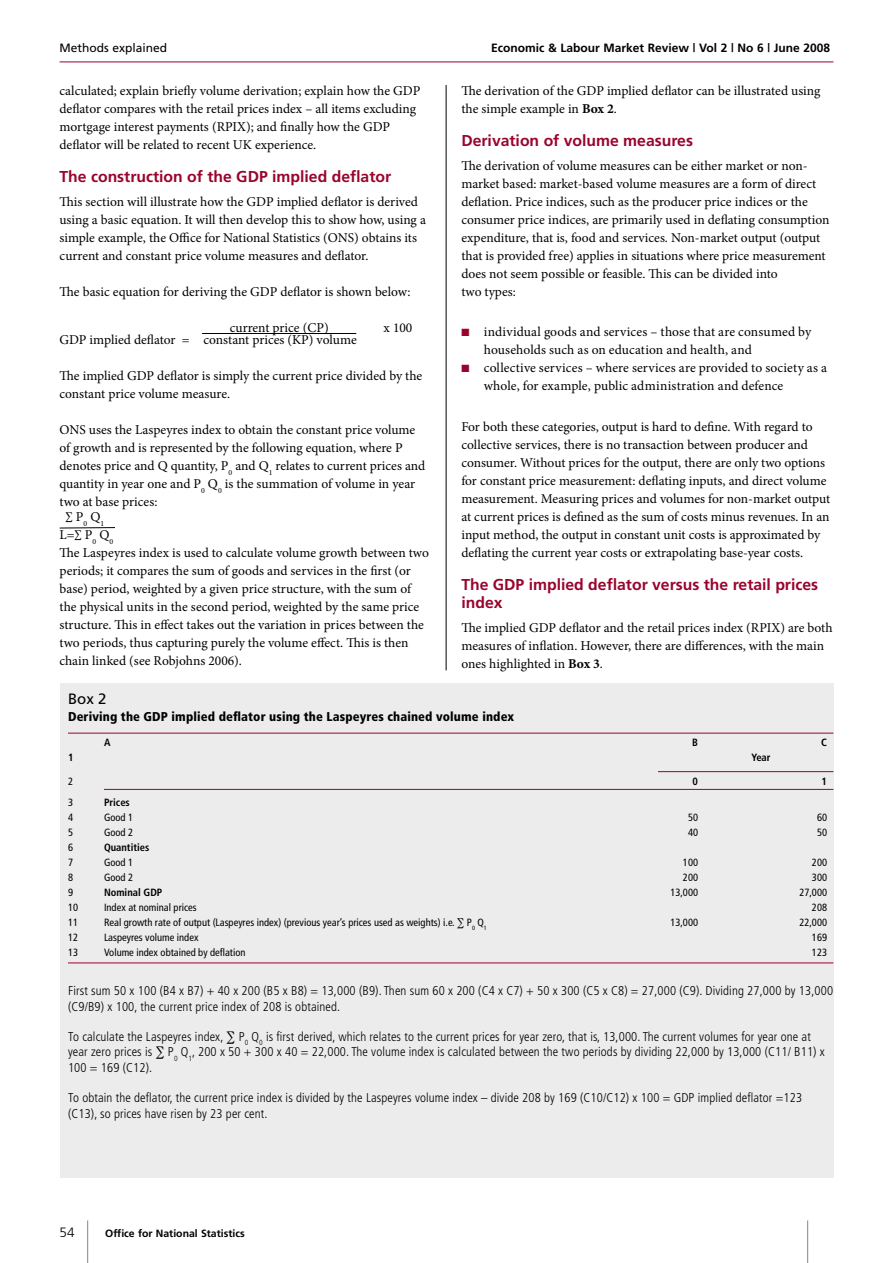
<style>
.page{position:relative;width:893px;height:1263px;background:#fff}
.page>*{position:absolute;margin:0;border:0;box-sizing:border-box;transform-origin:0 0}
.t1{font:700 15.75px/18px "Frutiger";color:#99042e}
.t2{font:15px "Frutiger";color:#000}
.t3{font:13.5px/18px "Minion Pro";color:#000}
.t4{font:300 13.5px "Frutiger";color:#000}
.t5{font:300 condensed 12.75px/15.3px "Frutiger";letter-spacing:.01em;color:#000}
.t6{font:900 condensed 12.75px "Frutiger";letter-spacing:.01em;color:#000}
.t7{font:700 12px "Frutiger";color:#000}
.t8{font:12px "Frutiger";color:#000}
.t9{font:condensed 10.5px "Frutiger";color:#000}
.t10{font:700 condensed 10.5px "Frutiger";color:#000}
.t11{font:700 10.5px "Frutiger";color:#000}
.t12{font:10.5px "Zapf Dingbats ITC";color:#99042e}
.s1{font-weight:700}
</style>
<div class="page">
<hr style="left:60px;top:62px;width:773px;height:1px;background:#99042e">
<hr style="left:87px;top:1220px;width:1px;height:43px;background:#878889">
<hr style="left:807px;top:1220px;width:1px;height:43px;background:#878889">
<hr style="left:446px;top:85px;width:1px;height:585px;background:#000">
<hr style="left:202px;top:333px;width:154px;height:1px;background:#000">
<div style="left:60px;top:684px;width:773px;height:494px;background:#ececed"></div>
<hr style="left:68px;top:733px;width:765px;height:1px;background:#99042e">
<hr style="left:68px;top:771px;width:765px;height:1px;background:#99042e">
<hr style="left:68px;top:789px;width:765px;height:1px;background:#99042e">
<hr style="left:68px;top:962px;width:765px;height:1px;background:#99042e">
<div style="left:67px;top:768px;width:591px;height:8px;background:#ececed"></div>
<div style="left:66px;top:786px;width:38px;height:9px;background:#ececed"></div>
<hr style="left:60px;top:527px;width:55px;height:1px;background:#000">
<p class="t8" style="left:60px;top:41px;width:109px">Methods explained</p>
<p class="t7" style="left:491px;top:41px;width:341px">Economic &amp; Labour Market Review | Vol 2 | No 6 | June 2008</p>
<p class="t3" style="left:60px;top:82px;width:362px">calculated; explain briefly volume derivation; explain how the GDP deflator compares with the retail prices index – all items excluding mortgage interest payments (RPIX); and finally how the GDP deflator will be related to recent UK experience.</p>
<p class="t1" style="left:60px;top:167px;width:333px">The construction of the GDP implied deflator</p>
<p class="t3" style="left:60px;top:193px;width:368px">This section will illustrate how the GDP implied deflator is derived using a basic equation. It will then develop this to show how, using a simple example, the Office for National Statistics (ONS) obtains its current and constant price volume measures and deflator.</p>
<p class="t3" style="left:60px;top:283px;width:352px">The basic equation for deriving the GDP deflator is shown below:</p>
<p class="t3" style="left:230px;top:319px;width:100px">current price (CP)</p>
<p class="t3" style="left:384px;top:319px;width:30px">x 100</p>
<p class="t3" style="left:60px;top:331px;width:299px">GDP implied deflator = constant prices (KP) volume</p>
<p class="t3" style="left:60px;top:367px;width:364px">The implied GDP deflator is simply the current price divided by the constant price volume measure.</p>
<p class="t3" style="left:60px;top:421px;width:367px">ONS uses the Laspeyres index to obtain the constant price volume of growth and is represented by the following equation, where P denotes price and Q quantity, P<sub>0</sub> and Q<sub>1</sub> relates to current prices and quantity in year one and P<sub>0</sub> Q<sub>0</sub> is the summation of volume in year two at base prices:</p>
<p class="t3" style="left:60px;top:508px;width:371px;text-indent:6px">∑ P<sub>0</sub> Q<sub>1<br></sub>L=∑ P<sub>0</sub> Q<sub>0<br></sub>The Laspeyres index is used to calculate volume growth between two periods; it compares the sum of goods and services in the first (or base) period, weighted by a given price structure, with the sum of the physical units in the second period, weighted by the same price structure. This in effect takes out the variation in prices between the two periods, thus capturing purely the volume effect. This is then chain linked (see Robjohns 2006).</p>
<p class="t3" style="left:461px;top:82px;width:361px">The derivation of the GDP implied deflator can be illustrated using the simple example in <span class="s1">Box 2</span>.</p>
<p class="t1" style="left:461px;top:131px;width:233px">Derivation of volume measures</p>
<p class="t3" style="left:461px;top:157px;width:370px">The derivation of volume measures can be either market or non&shy;market based: market-based volume measures are a form of direct deflation. Price indices, such as the producer price indices or the consumer price indices, are primarily used in deflating consumption expenditure, that is, food and services. Non-market output (output that is provided free) applies in situations where price measurement does not seem possible or feasible. This can be divided into<br>two types:</p>
<p class="t3" style="left:484px;top:323px;width:345px">individual goods and services – those that are consumed by households such as on education and health, and<br>collective services – where services are provided to society as a whole, for example, public administration and defence</p>
<p class="t3" style="left:461px;top:417px;width:370px">For both these categories, output is hard to define. With regard to collective services, there is no transaction between producer and consumer. Without prices for the output, there are only two options for constant price measurement: deflating inputs, and direct volume measurement. Measuring prices and volumes for non-market output at current prices is defined as the sum of costs minus revenues. In an input method, the output in constant unit costs is approximated by deflating the current year costs or extrapolating base-year costs.</p>
<p class="t1" style="left:461px;top:575px;width:358px">The GDP implied deflator versus the retail prices index</p>
<p class="t3" style="left:461px;top:619px;width:373px">The implied GDP deflator and the retail prices index (RPIX) are both measures of inflation. However, there are differences, with the main ones highlighted in <span class="s1">Box 3</span>.</p>
<p class="t12" style="left:461px;top:328px;width:9px">■</p>
<p class="t12" style="left:461px;top:364px;width:9px">■</p>
<p class="t2" style="left:68px;top:690px;width:40px">Box 2</p>
<p class="t6" style="left:68px;top:709px;width:448px">Deriving the GDP implied deflator using the Laspeyres chained volume index</p>
<p class="t10" style="left:104px;top:736px;width:8px">A</p>
<p class="t10" style="left:692px;top:736px;width:7px">B</p>
<p class="t10" style="left:821px;top:736px;width:7px">C</p>
<p class="t10" style="left:68px;top:751px;width:7px">1</p>
<p class="t10" style="left:751px;top:751px;width:21px">Year</p>
<p class="t9" style="left:68px;top:775px;width:7px">2</p>
<p class="t10" style="left:693px;top:775px;width:7px">0</p>
<p class="t10" style="left:822px;top:775px;width:7px">1</p>
<p class="t9" style="left:68px;top:796px;width:7px">3</p>
<p class="t10" style="left:104px;top:796px;width:27px">Prices</p>
<p class="t9" style="left:68px;top:811px;width:7px">4</p>
<p class="t9" style="left:104px;top:811px;width:31px">Good 1</p>
<p class="t9" style="left:688px;top:811px;width:12px">50</p>
<p class="t9" style="left:817px;top:811px;width:12px">60</p>
<p class="t9" style="left:68px;top:826px;width:7px">5</p>
<p class="t9" style="left:104px;top:826px;width:31px">Good 2</p>
<p class="t9" style="left:688px;top:826px;width:12px">40</p>
<p class="t9" style="left:817px;top:826px;width:12px">50</p>
<p class="t9" style="left:68px;top:841px;width:7px">6</p>
<p class="t10" style="left:104px;top:841px;width:47px">Quantities</p>
<p class="t9" style="left:68px;top:856px;width:7px">7</p>
<p class="t9" style="left:104px;top:856px;width:31px">Good 1</p>
<p class="t9" style="left:683px;top:856px;width:17px">100</p>
<p class="t9" style="left:812px;top:856px;width:17px">200</p>
<p class="t9" style="left:68px;top:871px;width:7px">8</p>
<p class="t9" style="left:104px;top:871px;width:31px">Good 2</p>
<p class="t9" style="left:683px;top:871px;width:17px">200</p>
<p class="t9" style="left:812px;top:871px;width:17px">300</p>
<p class="t9" style="left:68px;top:886px;width:7px">9</p>
<p class="t10" style="left:104px;top:886px;width:60px">Nominal GDP</p>
<p class="t9" style="left:670px;top:886px;width:29px">13,000</p>
<p class="t9" style="left:799px;top:886px;width:29px">27,000</p>
<p class="t9" style="left:68px;top:901px;width:12px">10</p>
<p class="t9" style="left:104px;top:901px;width:94px">Index at nominal prices</p>
<p class="t9" style="left:812px;top:901px;width:17px">208</p>
<p class="t9" style="left:68px;top:916px;width:12px">11</p>
<p class="t9" style="left:104px;top:916px;width:384px">Real growth rate of output (Laspeyres index) (previous year’s prices used as weights) i.e. ∑ P<sub>0</sub> Q<sub>1</sub></p>
<p class="t9" style="left:670px;top:916px;width:29px">13,000</p>
<p class="t9" style="left:799px;top:916px;width:29px">22,000</p>
<p class="t9" style="left:68px;top:931px;width:12px">12</p>
<p class="t9" style="left:104px;top:931px;width:96px">Laspeyres volume index</p>
<p class="t9" style="left:812px;top:931px;width:17px">169</p>
<p class="t9" style="left:68px;top:946px;width:12px">13</p>
<p class="t9" style="left:104px;top:946px;width:143px">Volume index obtained by deflation</p>
<p class="t9" style="left:812px;top:946px;width:17px">123</p>
<p class="t5" style="left:68px;top:983px;width:767px">First sum 50 x 100 (B4 x B7) + 40 x 200 (B5 x B8) = 13,000 (B9). Then sum 60 x 200 (C4 x C7) + 50 x 300 (C5 x C8) = 27,000 (C9). Dividing 27,000 by 13,000 (C9/B9) x 100, the current price index of 208 is obtained.</p>
<p class="t5" style="left:68px;top:1029px;width:758px">To calculate the Laspeyres index, ∑ P<sub>0</sub> Q<sub>0</sub> is first derived, which relates to the current prices for year zero, that is, 13,000. The current volumes for year one at year zero prices is ∑ P<sub>0</sub> Q<sub>1</sub>, 200 x 50 + 300 x 40 = 22,000. The volume index is calculated between the two periods by dividing 22,000 by 13,000 (C11/ B11) x<br>100 = 169 (C12).</p>
<p class="t5" style="left:68px;top:1090px;width:736px">To obtain the deflator, the current price index is divided by the Laspeyres volume index – divide 208 by 169 (C10/C12) x 100 = GDP implied deflator =123 (C13), so prices have risen by 23 per cent.</p>
<p class="t4" style="left:60px;top:1225px;width:17px">54</p>
<p class="t11" style="left:105px;top:1227px;width:141px">Office for National Statistics</p>
</div>
